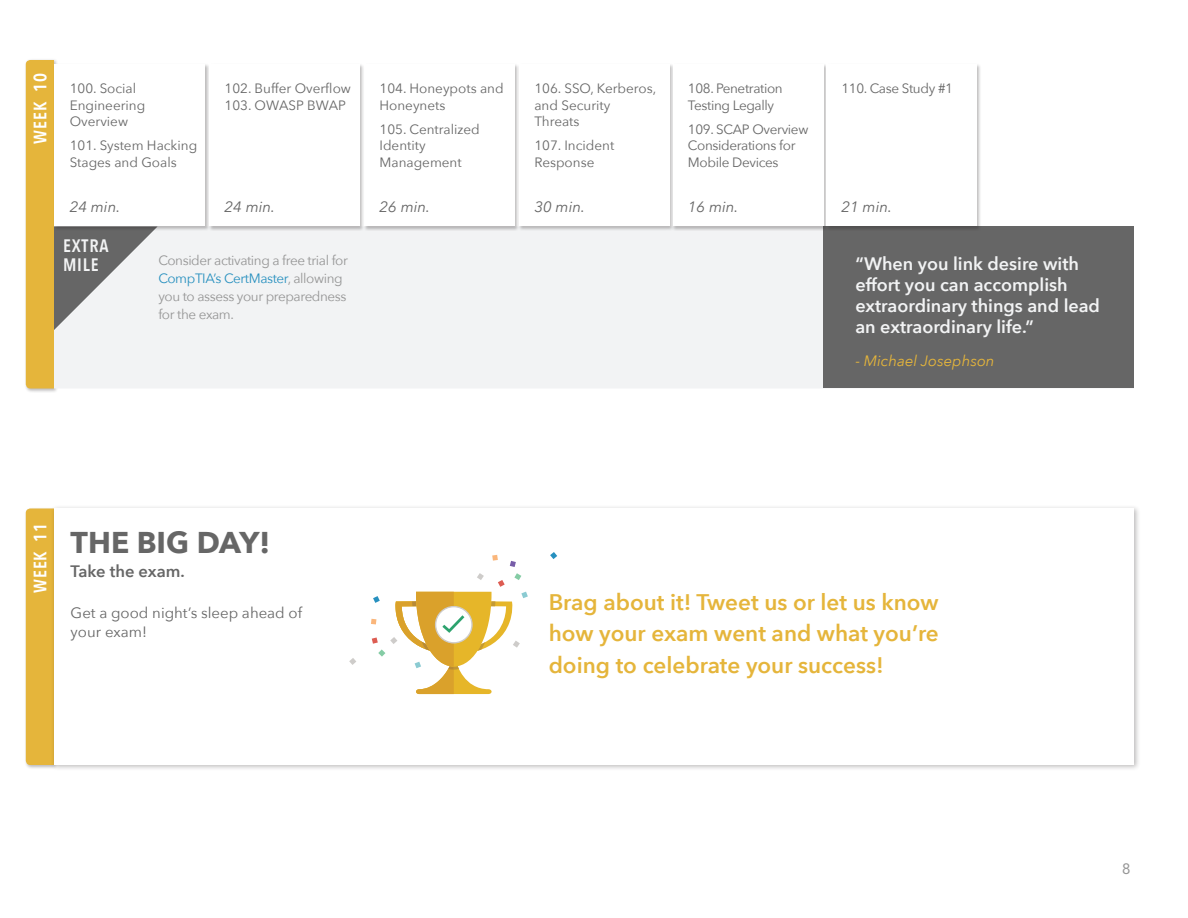
<style>
.page{position:relative;width:1188px;height:918px;background:#fff}
.page>*{position:absolute;margin:0;border:0;box-sizing:border-box;transform-origin:0 0}
.t1{font:700 30px "Avenir Next";color:#666}
.t2{font:600 22.5px/31.5px "Avenir Next";color:#e5b53b;text-align:justify}
.t3{font:600 18px/21px "Avenir Next";color:#f2f3f4}
.t4{font:600 18px "Avenir Next Condensed";letter-spacing:.05em;color:#fff}
.t5{font:600 18px "Avenir Next Condensed";letter-spacing:.05em;color:#f2f3f4}
.t6{font:600 16.5px "Avenir Next";color:#666}
.t7{font:15px/19.5px "Avenir Next";color:#666}
.t8{font:italic 15px "Avenir Next";color:#666}
.t9{font:italic 15px "Avenir Next";color:#e5b53b}
.t10{font:15px "Avenir";color:#959595}
.video_titles{font:13.5px/16.5px "Avenir Next";color:#666}
.t11{font:13.5px/18px "Avenir Next";letter-spacing:-.03em;color:#959595}
.video_titles-2{font:13.5px/16.5px "Avenir Next";letter-spacing:-.025em;color:#666}
.s1{color:#2790bf}
</style>
<div class="page">
<div style="left:24px;top:507px;width:35px;height:262px;background:#231f20;opacity:.3"></div>
<div style="left:26px;top:508px;width:24px;height:257px;background:#e5b53b"></div>
<div style="left:50px;top:505px;width:1091px;height:267px;background:#231f20;opacity:.3"></div>
<div style="left:54px;top:508px;width:1080px;height:257px;background:#fff"></div>
<svg style="left:492px;top:555px;width:6px;height:6px"></svg>
<svg style="left:510px;top:561px;width:6px;height:6px"></svg>
<svg style="left:550px;top:552px;width:7px;height:7px"></svg>
<svg style="left:349px;top:658px;width:7px;height:7px"></svg>
<svg style="left:371px;top:573px;width:157px;height:121px"></svg>
<div style="left:24px;top:58px;width:35px;height:335px;background:#231f20;opacity:.3"></div>
<div style="left:158px;top:231px;width:665px;height:157px;background:#f2f3f4"></div>
<svg style="left:26px;top:60px;width:132px;height:328px"></svg>
<div style="left:823px;top:226px;width:311px;height:162px;background:#666"></div>
<div style="left:53px;top:63px;width:157px;height:168px;background:#231f20;opacity:.3"></div>
<div style="left:55px;top:64px;width:150px;height:162px;background:#fff"></div>
<div style="left:363px;top:63px;width:157px;height:168px;background:#231f20;opacity:.3"></div>
<div style="left:365px;top:64px;width:150px;height:162px;background:#fff"></div>
<div style="left:208px;top:63px;width:157px;height:168px;background:#231f20;opacity:.3"></div>
<div style="left:210px;top:64px;width:150px;height:162px;background:#fff"></div>
<div style="left:518px;top:63px;width:157px;height:168px;background:#231f20;opacity:.3"></div>
<div style="left:519px;top:64px;width:151px;height:162px;background:#fff"></div>
<div style="left:671px;top:63px;width:157px;height:168px;background:#231f20;opacity:.3"></div>
<div style="left:673px;top:64px;width:150px;height:162px;background:#fff"></div>
<div style="left:825px;top:63px;width:156px;height:168px;background:#231f20;opacity:.3"></div>
<div style="left:826px;top:64px;width:151px;height:162px;background:#fff"></div>
<p class="t4" style="left:25px;top:144px;width:72px;rotate:-90deg">WEEK 10</p>
<p class="video_titles" style="left:70px;top:79px;width:77px">100. Social<br>Engineering<br>Overview</p>
<p class="video_titles" style="left:70px;top:136px;width:129px">101. System Hacking<br>Stages and Goals</p>
<p class="video_titles" style="left:225px;top:79px;width:128px">102. Buffer Overflow</p>
<p class="video_titles" style="left:225px;top:96px;width:123px">103. OWASP BWAP</p>
<p class="video_titles" style="left:380px;top:79px;width:126px">104. Honeypots and<br>Honeynets</p>
<p class="video_titles" style="left:380px;top:120px;width:102px">105. Centralized<br>Identity<br>Management</p>
<p class="video_titles" style="left:534px;top:79px;width:123px">106. SSO, Kerberos, and Security<br>Threats</p>
<p class="video_titles" style="left:534px;top:136px;width:81px">107. Incident<br>Response</p>
<p class="video_titles-2" style="left:688px;top:79px;width:96px">108. Penetration<br>Testing Legally</p>
<p class="video_titles-2" style="left:688px;top:120px;width:122px">109. SCAP Overview<br>Considerations for<br>Mobile Devices</p>
<p class="video_titles-2" style="left:841px;top:79px;width:113px">110. Case Study #1</p>
<p class="t8" style="left:70px;top:194px;width:52px">24 min.</p>
<p class="t8" style="left:225px;top:194px;width:52px">24 min.</p>
<p class="t8" style="left:380px;top:194px;width:52px">26 min.</p>
<p class="t8" style="left:534px;top:194px;width:52px">30 min.</p>
<p class="t8" style="left:688px;top:194px;width:52px">16 min.</p>
<p class="t8" style="left:841px;top:194px;width:52px">21 min.</p>
<p class="t5" style="left:63px;top:230px;width:47px">EXTRA</p>
<p class="t5" style="left:63px;top:250px;width:37px">MILE</p>
<p class="t11" style="left:158px;top:251px;width:191px">Consider activating a free trial for<br><span class="s1">CompTIA’s CertMaster</span>, allowing you to assess your preparedness for the exam.</p>
<p class="t3" style="left:855px;top:253px;width:246px">“When you link desire with effort you can accomplish extraordinary things and lead an extraordinary life.”</p>
<p class="t9" style="left:855px;top:348px;width:141px">- Michael Josephson</p>
<p class="t4" style="left:25px;top:593px;width:72px;rotate:-90deg">WEEK 11</p>
<p class="t1" style="left:71px;top:516px;width:201px">THE BIG DAY!</p>
<p class="t6" style="left:71px;top:557px;width:116px">Take the exam.</p>
<p class="t7" style="left:71px;top:602px;width:233px">Get a good night’s sleep ahead of your exam!</p>
<p class="t2" style="left:549px;top:586px;width:392px">Brag about it! Tweet us or let us know how your exam went and what you’re doing to celebrate your success!</p>
<p class="t10" style="left:1122px;top:860px;width:10px">8</p>
</div>
